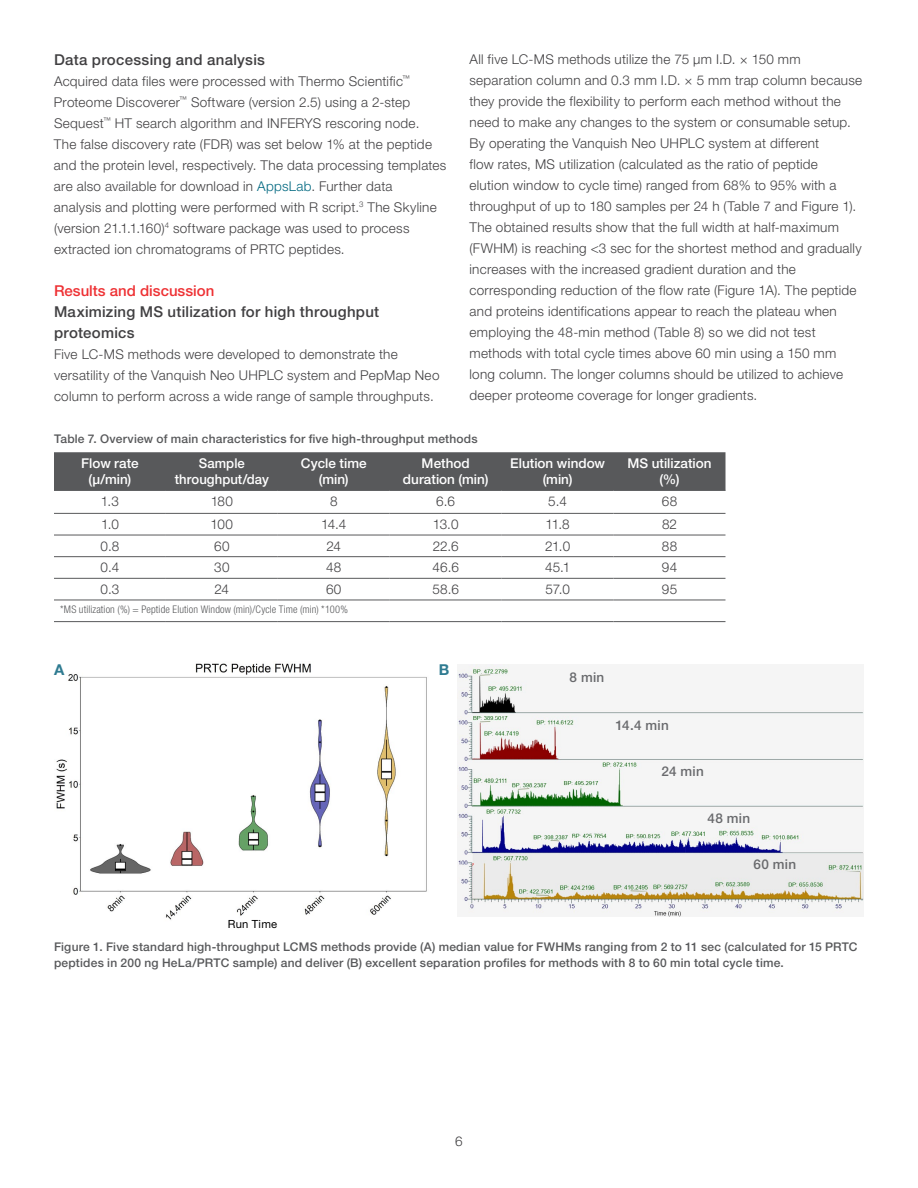
<style>
.page{position:relative;width:918px;height:1188px;background:#fff}
.page>*{position:absolute;margin:0;border:0;box-sizing:border-box;transform-origin:0 0}
.t1{font:500 15px/21px "Helvetica Neue LTW1 G";letter-spacing:.02em;color:#414042}
.t2{font:500 15px "Helvetica Neue LTW1 G";color:#ee3134}
.t3{font:700 15px "Helvetica Neue LTW1 G";color:#2f7b91}
.t4{font:300 13.5px/21px "Helvetica Neue LTW1 G";letter-spacing:.02em;color:#414042}
.t5{font:500 13.5px/16.5px "Helvetica Neue LTW1 G";letter-spacing:.005em;color:#fff;text-align:center}
.t6{font:500 13.5px "Helvetica Neue LTW1 G";letter-spacing:.02em;color:#696a6d}
.t7{font:500 12px/15.8px "Helvetica Neue LTW1 G";letter-spacing:.015em;color:#58595b}
.t8{font:11.25px "Helvetica Neue LTW1 G";letter-spacing:.025em;color:#000}
.t9{font:300 condensed 10.5px "Helvetica Neue LTW1 G";letter-spacing:.01em;color:#58595b}
.s1{color:#006880}
</style>
<div class="page">
<div style="left:54px;top:452px;width:672px;height:38px;background:#58595b"></div>
<hr style="left:54px;top:513px;width:112px;height:1px;background:#58595b">
<hr style="left:166px;top:513px;width:112px;height:1px;background:#58595b">
<hr style="left:278px;top:513px;width:112px;height:1px;background:#58595b">
<hr style="left:390px;top:513px;width:112px;height:1px;background:#58595b">
<hr style="left:502px;top:513px;width:112px;height:1px;background:#58595b">
<hr style="left:614px;top:513px;width:111px;height:1px;background:#58595b">
<hr style="left:54px;top:535px;width:112px;height:1px;background:#58595b">
<hr style="left:166px;top:535px;width:112px;height:1px;background:#58595b">
<hr style="left:278px;top:535px;width:112px;height:1px;background:#58595b">
<hr style="left:390px;top:535px;width:112px;height:1px;background:#58595b">
<hr style="left:502px;top:535px;width:112px;height:1px;background:#58595b">
<hr style="left:614px;top:535px;width:111px;height:1px;background:#58595b">
<hr style="left:54px;top:556px;width:112px;height:1px;background:#58595b">
<hr style="left:166px;top:556px;width:112px;height:1px;background:#58595b">
<hr style="left:278px;top:556px;width:112px;height:1px;background:#58595b">
<hr style="left:390px;top:556px;width:112px;height:1px;background:#58595b">
<hr style="left:502px;top:556px;width:112px;height:1px;background:#58595b">
<hr style="left:614px;top:556px;width:111px;height:1px;background:#58595b">
<hr style="left:54px;top:578px;width:112px;height:1px;background:#58595b">
<hr style="left:166px;top:578px;width:112px;height:1px;background:#58595b">
<hr style="left:278px;top:578px;width:112px;height:1px;background:#58595b">
<hr style="left:390px;top:578px;width:112px;height:1px;background:#58595b">
<hr style="left:502px;top:578px;width:112px;height:1px;background:#58595b">
<hr style="left:614px;top:578px;width:111px;height:1px;background:#58595b">
<hr style="left:54px;top:490px;width:112px;height:1px;background:#58595b">
<hr style="left:166px;top:490px;width:112px;height:1px;background:#58595b">
<hr style="left:278px;top:490px;width:112px;height:1px;background:#58595b">
<hr style="left:390px;top:490px;width:112px;height:1px;background:#58595b">
<hr style="left:502px;top:490px;width:112px;height:1px;background:#58595b">
<hr style="left:614px;top:490px;width:111px;height:1px;background:#58595b">
<hr style="left:54px;top:600px;width:112px;height:1px;background:#58595b">
<hr style="left:166px;top:600px;width:112px;height:1px;background:#58595b">
<hr style="left:278px;top:600px;width:112px;height:1px;background:#58595b">
<hr style="left:390px;top:600px;width:112px;height:1px;background:#58595b">
<hr style="left:502px;top:600px;width:112px;height:1px;background:#58595b">
<hr style="left:614px;top:600px;width:111px;height:1px;background:#58595b">
<hr style="left:54px;top:621px;width:112px;height:1px;background:#58595b">
<hr style="left:166px;top:621px;width:112px;height:1px;background:#58595b">
<hr style="left:278px;top:621px;width:112px;height:1px;background:#58595b">
<hr style="left:390px;top:621px;width:112px;height:1px;background:#58595b">
<hr style="left:502px;top:621px;width:112px;height:1px;background:#58595b">
<hr style="left:614px;top:621px;width:111px;height:1px;background:#58595b">
<img style="left:56px;top:663px;width:371px;height:257px">
<img style="left:458px;top:664px;width:406px;height:253px">
<p class="t4" style="left:470px;top:48px;width:394px">All five LC-MS methods utilize the 75 µm I.D. × 150 mm separation column and 0.3 mm I.D. × 5 mm trap column because they provide the flexibility to perform each method without the need to make any changes to the system or consumable setup.<br>By operating the Vanquish Neo UHPLC system at different<br>flow rates, MS utilization (calculated as the ratio of peptide<br>elution window to cycle time) ranged from 68% to 95% with a throughput of up to 180 samples per 24 h (Table 7 and Figure 1).<br>The obtained results show that the full width at half-maximum (FWHM) is reaching &lt;3 sec for the shortest method and gradually increases with the increased gradient duration and the corresponding reduction of the flow rate (Figure 1A). The peptide and proteins identifications appear to reach the plateau when employing the 48-min method (Table 8) so we did not test methods with total cycle times above 60 min using a 150 mm long column. The longer columns should be utilized to achieve deeper proteome coverage for longer gradients.</p>
<p class="t7" style="left:54px;top:431px;width:425px">Table 7. Overview of main characteristics for five high-throughput methods</p>
<p class="t5" style="left:81px;top:455px;width:59px">Flow rate (µ/min)</p>
<p class="t5" style="left:175px;top:455px;width:95px">Sample throughput/day</p>
<p class="t5" style="left:301px;top:455px;width:67px">Cycle time (min)</p>
<p class="t5" style="left:403px;top:455px;width:87px">Method duration (min)</p>
<p class="t5" style="left:510px;top:455px;width:96px">Elution window (min)</p>
<p class="t5" style="left:627px;top:455px;width:86px">MS utilization (%)</p>
<p class="t4" style="left:101px;top:491px;width:20px">1.3</p>
<p class="t4" style="left:211px;top:491px;width:24px">180</p>
<p class="t4" style="left:330px;top:491px;width:9px">8</p>
<p class="t4" style="left:436px;top:491px;width:20px">6.6</p>
<p class="t4" style="left:548px;top:491px;width:20px">5.4</p>
<p class="t4" style="left:662px;top:491px;width:17px">68</p>
<p class="t4" style="left:101px;top:514px;width:19px">1.0</p>
<p class="t4" style="left:211px;top:514px;width:24px">100</p>
<p class="t4" style="left:321px;top:514px;width:27px">14.4</p>
<p class="t4" style="left:433px;top:514px;width:27px">13.0</p>
<p class="t4" style="left:545px;top:514px;width:26px">11.8</p>
<p class="t4" style="left:662px;top:514px;width:17px">82</p>
<p class="t4" style="left:101px;top:535px;width:20px">0.8</p>
<p class="t4" style="left:214px;top:535px;width:17px">60</p>
<p class="t4" style="left:327px;top:535px;width:16px">24</p>
<p class="t4" style="left:433px;top:535px;width:28px">22.6</p>
<p class="t4" style="left:545px;top:535px;width:27px">21.0</p>
<p class="t4" style="left:662px;top:535px;width:17px">88</p>
<p class="t4" style="left:101px;top:557px;width:20px">0.4</p>
<p class="t4" style="left:214px;top:557px;width:17px">30</p>
<p class="t4" style="left:326px;top:557px;width:17px">48</p>
<p class="t4" style="left:432px;top:557px;width:28px">46.6</p>
<p class="t4" style="left:545px;top:557px;width:27px">45.1</p>
<p class="t4" style="left:662px;top:557px;width:17px">94</p>
<p class="t4" style="left:101px;top:579px;width:20px">0.3</p>
<p class="t4" style="left:215px;top:579px;width:16px">24</p>
<p class="t4" style="left:326px;top:579px;width:17px">60</p>
<p class="t4" style="left:432px;top:579px;width:28px">58.6</p>
<p class="t4" style="left:545px;top:579px;width:26px">57.0</p>
<p class="t4" style="left:662px;top:579px;width:17px">95</p>
<p class="t9" style="left:60px;top:604px;width:290px">*MS utilization (%) = Peptide Elution Window (min)/Cycle Time (min) *100%</p>
<p class="t1" style="left:54px;top:49px;width:213px">Data processing and analysis</p>
<p class="t4" style="left:54px;top:70px;width:394px">Acquired data files were processed with Thermo Scientific<sup>™ </sup>Proteome Discoverer<sup>™</sup> Software (version 2.5) using a 2-step Sequest<sup>™</sup> HT search algorithm and INFERYS rescoring node.<br>The false discovery rate (FDR) was set below 1% at the peptide and the protein level, respectively. The data processing templates are also available for download in <span class="s1">AppsLab</span>. Further data<br>analysis and plotting were performed with R script.<sup>3</sup> The Skyline (version 21.1.1.160)<sup>4</sup> software package was used to process extracted ion chromatograms of PRTC peptides.</p>
<p class="t2" style="left:54px;top:281px;width:162px">Results and discussion</p>
<p class="t1" style="left:54px;top:301px;width:327px">Maximizing MS utilization for high throughput proteomics</p>
<p class="t4" style="left:54px;top:343px;width:387px">Five LC-MS methods were developed to demonstrate the versatility of the Vanquish Neo UHPLC system and PepMap Neo column to perform across a wide range of sample throughputs.</p>
<p class="t3" style="left:54px;top:660px;width:12px">A</p>
<p class="t3" style="left:439px;top:660px;width:12px">B</p>
<p class="t8" style="left:228px;top:917px;width:51px">Run Time</p>
<p class="t6" style="left:570px;top:669px;width:36px">8 min</p>
<p class="t6" style="left:615px;top:717px;width:55px">14.4 min</p>
<p class="t6" style="left:661px;top:763px;width:44px">24 min</p>
<p class="t6" style="left:707px;top:810px;width:44px">48 min</p>
<p class="t6" style="left:753px;top:856px;width:44px">60 min</p>
<p class="t7" style="left:54px;top:939px;width:805px">Figure 1. Five standard high-throughput LCMS methods provide (A) median value for FWHMs ranging from 2 to 11 sec (calculated for 15 PRTC peptides in 200 ng HeLa/PRTC sample) and deliver (B) excellent separation profiles for methods with 8 to 60 min total cycle time.</p>
<p class="t4" style="left:455px;top:1131px;width:9px">6</p>
</div>
